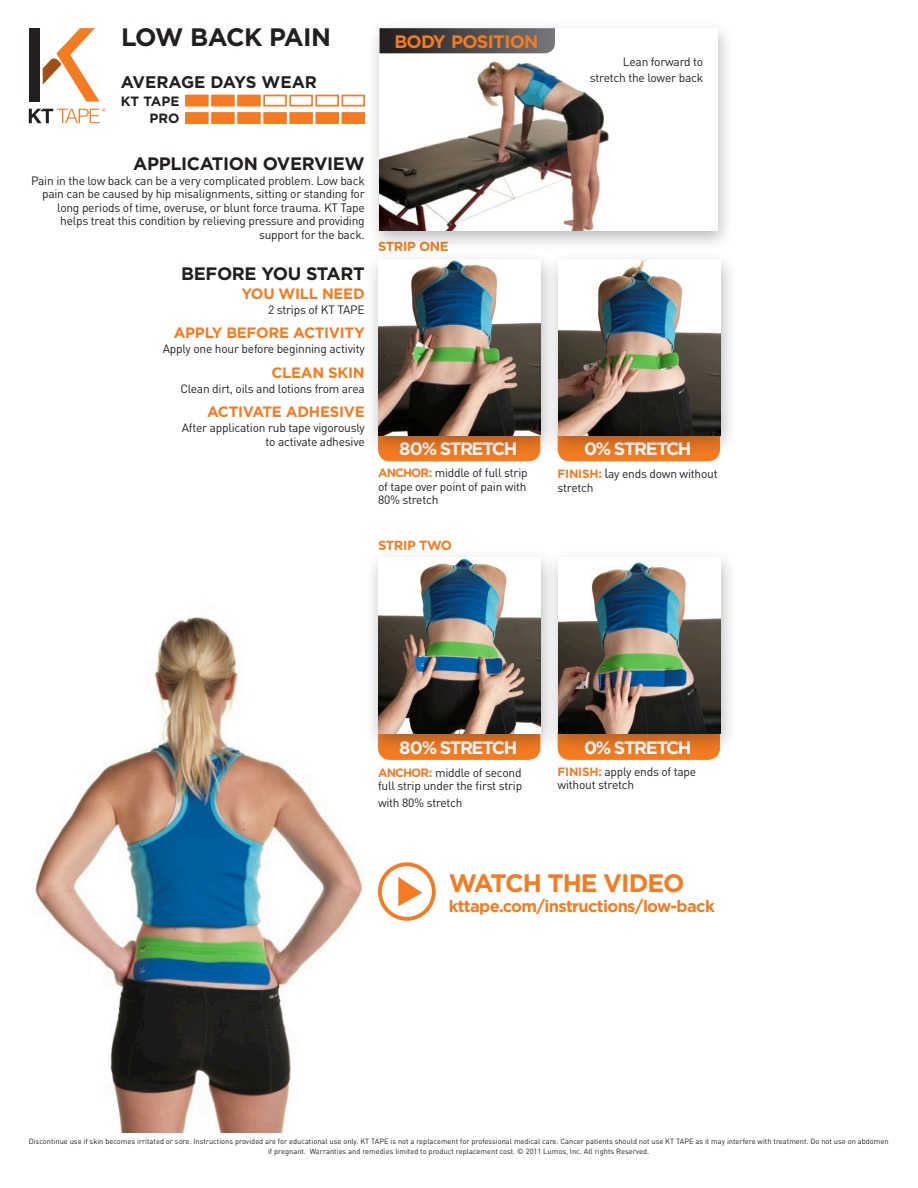
<style>
.page{position:relative;width:918px;height:1188px;background:#fff}
.page>*{position:absolute;margin:0;border:0;box-sizing:border-box;transform-origin:0 0}
.t1{font:700 25.2px "Gotham";letter-spacing:-.04em;color:#f47b21}
.t2{font:700 25.2px "Gotham";letter-spacing:-.04em;color:#231f20}
.Stretch{font:700 18px "Gotham";letter-spacing:-.08em;color:#fff}
.HeadlineFlushRight{font:700 18px "Gotham";letter-spacing:-.02em;color:#231f20}
.t3{font:700 18px "Gotham";letter-spacing:-.04em;color:#f47b21}
.t4{font:700 16.8px "Gotham";color:#231f20}
.t5{font:700 16.5px "Gotham";letter-spacing:-.04em;color:#f47b21}
.SubHeadFlushRight{font:700 15px "Gotham";letter-spacing:-.02em;color:#f47b21}
.t6{font:700 13.5px "Gotham";color:#231f20}
.Strip{font:700 13.2px "Gotham";letter-spacing:-.03em;color:#f47b21}
.BodyFlushRight{font:12px/13.5px "DIN";letter-spacing:-.02em;color:#231f20;text-align:right}
.BodyFlushLeft{font:12px/13.5px "DIN";letter-spacing:-.02em;color:#231f20}
.t7{font:7.5px/10.5px "DIN";color:#231f20;text-align:center}
.s1{font-family:"Gotham";font-weight:700;color:#f47b21}
.s2{font-size:13.5px}
</style>
<div class="page">
<img style="left:35px;top:616px;width:328px;height:516px">
<div style="left:29px;top:28px;width:11px;height:74px;background:#231f20"></div>
<svg style="left:43px;top:28px;width:57px;height:74px"></svg>
<svg style="left:29px;top:108px;width:76px;height:15px"></svg>
<svg style="left:380px;top:457px;width:158px;height:4px"></svg>
<svg style="left:560px;top:457px;width:158px;height:4px"></svg>
<div style="left:366px;top:19px;width:369px;height:233px;background:#231f20;opacity:.31"></div>
<img style="left:380px;top:28px;width:337px;height:203px">
<div style="left:365px;top:250px;width:193px;height:207px;background:#231f20;opacity:.31"></div>
<img style="left:378px;top:259px;width:162px;height:176px">
<div style="left:545px;top:250px;width:193px;height:207px;background:#231f20;opacity:.31"></div>
<img style="left:558px;top:259px;width:162px;height:176px">
<svg style="left:380px;top:28px;width:175px;height:25px;background:#4c4b4d"></svg>
<svg style="left:380px;top:755px;width:159px;height:5px"></svg>
<svg style="left:560px;top:755px;width:158px;height:5px"></svg>
<div style="left:365px;top:549px;width:193px;height:206px;background:#231f20;opacity:.31"></div>
<img style="left:378px;top:558px;width:162px;height:176px">
<div style="left:545px;top:549px;width:193px;height:206px;background:#231f20;opacity:.31"></div>
<img style="left:558px;top:558px;width:162px;height:176px">
<div style="left:378px;top:862px;width:58px;height:59px;border:4px solid #f47b21;border-radius:50%"></div>
<svg style="left:398px;top:877px;width:24px;height:29px"></svg>
<div style="left:185px;top:95px;width:24px;height:12px;background:#f47b21;border:2px solid #f47b21"></div>
<div style="left:211px;top:95px;width:24px;height:12px;background:#f47b21;border:2px solid #f47b21"></div>
<div style="left:237px;top:95px;width:24px;height:12px;background:#f47b21;border:2px solid #f47b21"></div>
<div style="left:263px;top:95px;width:24px;height:12px;border:2px solid #f47b21"></div>
<div style="left:289px;top:95px;width:24px;height:12px;border:2px solid #f47b21"></div>
<div style="left:315px;top:95px;width:24px;height:12px;border:2px solid #f47b21"></div>
<div style="left:342px;top:95px;width:23px;height:12px;border:2px solid #f47b21"></div>
<div style="left:185px;top:112px;width:24px;height:12px;background:#f47b21;border:2px solid #f47b21"></div>
<div style="left:211px;top:112px;width:24px;height:12px;background:#f47b21;border:2px solid #f47b21"></div>
<div style="left:237px;top:112px;width:24px;height:12px;background:#f47b21;border:2px solid #f47b21"></div>
<div style="left:263px;top:112px;width:24px;height:12px;background:#f47b21;border:2px solid #f47b21"></div>
<div style="left:289px;top:112px;width:24px;height:12px;background:#f47b21;border:2px solid #f47b21"></div>
<div style="left:315px;top:112px;width:24px;height:12px;background:#f47b21;border:2px solid #f47b21"></div>
<div style="left:342px;top:112px;width:23px;height:12px;background:#f47b21;border:2px solid #f47b21"></div>
<p class="t2" style="left:121px;top:20px;width:211px">LOW BACK PAIN</p>
<p class="t4" style="left:121px;top:71px;width:198px">AVERAGE DAYS WEAR</p>
<p class="t6" style="left:121px;top:92px;width:60px">KT TAPE</p>
<p class="t6" style="left:150px;top:109px;width:32px">PRO</p>
<p class="t3" style="left:395px;top:30px;width:145px">BODY POSITION</p>
<p class="BodyFlushRight" style="left:590px;top:53px;width:115px;line-height:16.5px">Lean forward to stretch the lower back</p>
<p class="HeadlineFlushRight" style="left:133px;top:151px;width:233px">APPLICATION OVERVIEW</p>
<p class="BodyFlushRight" style="left:31px;top:173px;width:335px">Pain in the low back can be a very complicated problem. Low back pain can be caused by hip misalignments, sitting or standing for long periods of time, overuse, or blunt force trauma. KT Tape helps treat this condition by relieving pressure and providing support for the back.</p>
<p class="HeadlineFlushRight" style="left:181px;top:261px;width:185px">BEFORE YOU START</p>
<p class="SubHeadFlushRight" style="left:241px;top:284px;width:125px">YOU WILL NEED</p>
<p class="BodyFlushRight" style="left:268px;top:302px;width:98px">2 strips of KT TAPE</p>
<p class="SubHeadFlushRight" style="left:174px;top:323px;width:193px">APPLY BEFORE ACTIVITY</p>
<p class="BodyFlushRight" style="left:163px;top:342px;width:204px">Apply one hour before beginning activity</p>
<p class="SubHeadFlushRight" style="left:271px;top:362px;width:95px">CLEAN SKIN</p>
<p class="BodyFlushRight" style="left:180px;top:381px;width:186px">Clean dirt, oils and lotions from area</p>
<p class="SubHeadFlushRight" style="left:207px;top:402px;width:159px">ACTIVATE ADHESIVE</p>
<p class="BodyFlushRight" style="left:182px;top:421px;width:184px">After application rub tape vigorously to activate adhesive</p>
<p class="Strip" style="left:378px;top:238px;width:72px">STRIP ONE</p>
<p class="Stretch" style="left:399px;top:437px;width:120px">80% STRETCH</p>
<p class="Stretch" style="left:584px;top:437px;width:109px">0% STRETCH</p>
<p class="BodyFlushLeft" style="left:378px;top:466px;width:151px;text-align:justify"><span class="s1">ANCHOR:</span> middle of full strip of tape over point of pain with 80% stretch</p>
<p class="BodyFlushLeft" style="left:558px;top:467px;width:162px"><span class="s1">FINISH:</span> <span class="s2">l</span>ay ends down without stretch</p>
<p class="Strip" style="left:378px;top:536px;width:76px">STRIP TWO</p>
<p class="Stretch" style="left:399px;top:735px;width:120px">80% STRETCH</p>
<p class="Stretch" style="left:584px;top:735px;width:109px">0% STRETCH</p>
<p class="BodyFlushLeft" style="left:378px;top:766px;width:146px"><span class="s1">ANCHOR:</span> middle of second full strip under the first strip</p>
<p class="BodyFlushLeft" style="left:378px;top:796px;width:86px">with 80% stretch</p>
<p class="BodyFlushLeft" style="left:558px;top:764px;width:140px"><span class="s1">FINISH:</span> apply ends of tape without stretch</p>
<p class="t1" style="left:449px;top:866px;width:237px">WATCH THE VIDEO</p>
<p class="t5" style="left:449px;top:895px;width:267px">kttape.com/instructions/low-back</p>
<p class="t7" style="left:29px;top:1136px;width:861px">Discontinue use if skin becomes irritated or sore. Instructions provided are for educational use only. KT TAPE is not a replacement for professional medical care. Cancer patients should not use KT TAPE as it may interfere with treatment. Do not use on abdomen if pregnant. Warranties and remedies limited to product replacement cost. © 2011 Lumos, Inc. All rights Reserved.</p>
</div>
